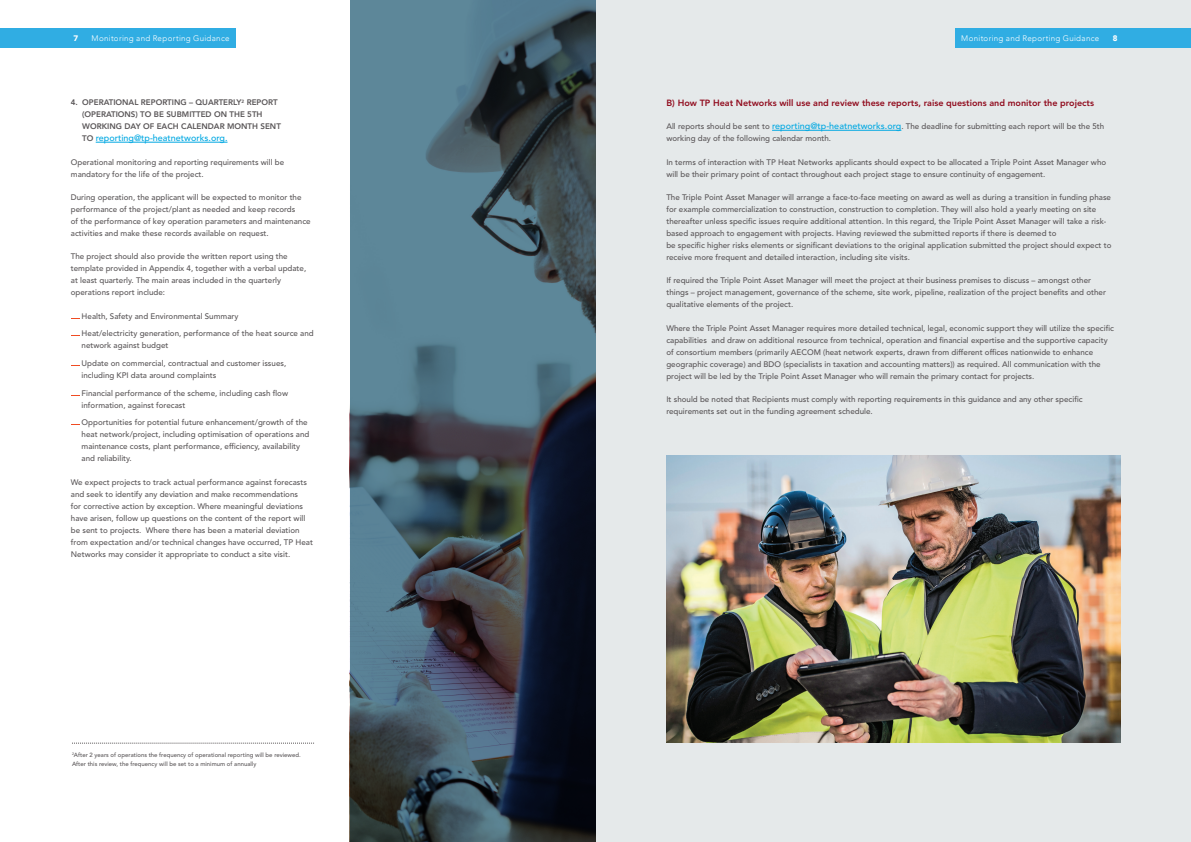
<style>
.page{position:relative;width:1191px;height:842px;background:#fff}
.page>*{position:absolute;margin:0;border:0;box-sizing:border-box;transform-origin:0 0}
.t1{font:800 9px "Avenir LT Std";color:#900b1d}
.t2{font:500 9px "Avenir LT Std";color:#01a8e2}
.t3{font:500 8px/12px "Avenir LT Std";color:#595557}
.t4{font:800 8px/12px "Avenir LT Std";color:#595557}
.t5{font:300 8px "Avenir";letter-spacing:.04em;color:#fff}
.t6{font:900 8px "Avenir";color:#fff}
.t7{font:500 6px/9px "Avenir LT Std";color:#595557}
.s1{font-weight:800;font-size:8px;color:#595557}
.s2{font-size:9px;color:#01a8e2}
</style>
<div class="page">
<div style="left:595px;top:0;width:596px;height:842px;background:#e5e9ea"></div>
<img style="left:350px;top:0;width:245px;height:842px">
<hr style="left:96px;top:142px;width:131px;height:1px;background:#01a8e2">
<hr style="left:772px;top:130px;width:129px;height:1px;background:#01a8e2">
<img style="left:666px;top:455px;width:454px;height:288px">
<svg style="left:72px;top:743px;width:242px;height:1px"></svg>
<div style="left:955px;top:28px;width:236px;height:20px;background:#30ade3"></div>
<div style="left:0;top:28px;width:235px;height:20px;background:#30ade3"></div>
<p class="t6" style="left:74px;top:31px;width:6px">7</p>
<p class="t5" style="left:92px;top:34px;width:140px">Monitoring and Reporting Guidance</p>
<p class="t5" style="left:961px;top:34px;width:140px">Monitoring and Reporting Guidance</p>
<p class="t6" style="left:1112px;top:31px;width:6px">8</p>
<p class="t4" style="left:82px;top:97px;width:200px;text-indent:-11px">4. OPERATIONAL REPORTING – QUARTERLY<sup>2</sup> REPORT (OPERATIONS) TO BE SUBMITTED ON THE 5TH<br>WORKING DAY OF EACH CALENDAR MONTH SENT</p>
<p class="t2" style="left:82px;top:133px;width:147px"><span class="s1">TO</span> reporting@tp-heatnetworks.org.</p>
<p class="t3" style="left:71px;top:156px;width:215px">Operational monitoring and reporting requirements will be mandatory for the life of the project.</p>
<p class="t3" style="left:71px;top:191px;width:241px">During operation, the applicant will be expected to monitor the performance of the project/plant as needed and keep records<br>of the performance of key operation parameters and maintenance activities and make these records available on request.</p>
<p class="t3" style="left:71px;top:251px;width:237px">The project should also provide the written report using the template provided in Appendix 4, together with a verbal update, at least quarterly. The main areas included in the quarterly operations report include:</p>
<p class="t3" style="left:82px;top:310px;width:158px">Health, Safety and Environmental Summary</p>
<p class="t3" style="left:82px;top:328px;width:234px">Heat/electricity generation, performance of the heat source and network against budget</p>
<p class="t3" style="left:82px;top:357px;width:206px">Update on commercial, contractual and customer issues, including KPI data around complaints</p>
<p class="t3" style="left:82px;top:387px;width:208px">Financial performance of the scheme, including cash flow information, against forecast</p>
<p class="t3" style="left:82px;top:417px;width:229px">Opportunities for potential future enhancement/growth of the heat network/project, including optimisation of operations and maintenance costs, plant performance, efficiency, availability and reliability.</p>
<p class="t3" style="left:71px;top:476px;width:244px">We expect projects to track actual performance against forecasts and seek to identify any deviation and make recommendations<br>for corrective action by exception. Where meaningful deviations have arisen, follow up questions on the content of the report will be sent to projects. Where there has been a material deviation from expectation and/or technical changes have occurred, TP Heat Networks may consider it appropriate to conduct a site visit.</p>
<p class="t7" style="left:72px;top:751px;width:230px"><sup>2</sup>After 2 years of operations the frequency of operational reporting will be reviewed.<br>After this review, the frequency will be set to a minimum of annually</p>
<p class="t1" style="left:666px;top:98px;width:429px">B) How TP Heat Networks will use and review these reports, raise questions and monitor the projects</p>
<p class="t3" style="left:666px;top:121px;width:439px">All reports should be sent to <span class="s2">reporting@tp-heatnetworks.org</span>. The deadline for submitting each report will be the 5th working day of the following calendar month.</p>
<p class="t3" style="left:666px;top:156px;width:441px">In terms of interaction with TP Heat Networks applicants should expect to be allocated a Triple Point Asset Manager who will be their primary point of contact throughout each project stage to ensure continuity of engagement.</p>
<p class="t3" style="left:666px;top:191px;width:446px">The Triple Point Asset Manager will arrange a face-to-face meeting on award as well as during a transition in funding phase for example commercialization to construction, construction to completion. They will also hold a yearly meeting on site thereafter unless specific issues require additional attention. In this regard, the Triple Point Asset Manager will take a risk&shy;based approach to engagement with projects. Having reviewed the submitted reports if there is deemed to<br>be specific higher risks elements or significant deviations to the original application submitted the project should expect to receive more frequent and detailed interaction, including site visits.</p>
<p class="t3" style="left:666px;top:275px;width:441px">If required the Triple Point Asset Manager will meet the project at their business premises to discuss – amongst other things – project management, governance of the scheme, site work, pipeline, realization of the project benefits and other qualitative elements of the project.</p>
<p class="t3" style="left:666px;top:322px;width:449px">Where the Triple Point Asset Manager requires more detailed technical, legal, economic support they will utilize the specific capabilities and draw on additional resource from technical, operation and financial expertise and the supportive capacity of consortium members (primarily AECOM (heat network experts, drawn from different offices nationwide to enhance geographic coverage) and BDO (specialists in taxation and accounting matters)) as required. All communication with the project will be led by the Triple Point Asset Manager who will remain the primary contact for projects.</p>
<p class="t3" style="left:666px;top:393px;width:418px">It should be noted that Recipients must comply with reporting requirements in this guidance and any other specific requirements set out in the funding agreement schedule.</p>
</div>
